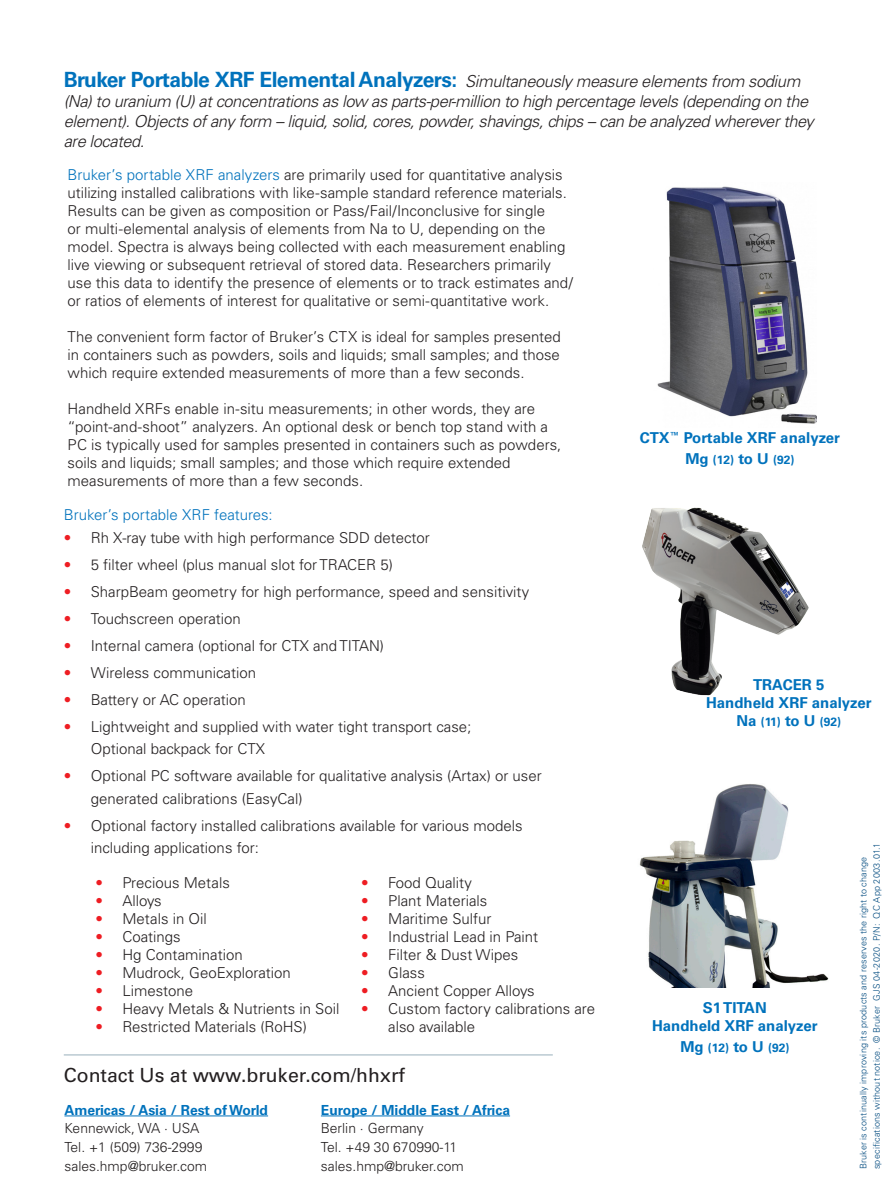
<style>
.page{position:relative;width:893px;height:1188px;background:#fff}
.page>*{position:absolute;margin:0;border:0;box-sizing:border-box;transform-origin:0 0}
.t1{font:19.5px "Univers";color:#231f20}
.t2{font:italic 300 16.5px/19.8px "Univers";color:#231f20}
.t3{font:300 15px/18px "Univers";color:#231f20}
.t4{font:700 15px/18px "Univers";color:#0072bc;text-align:center}
.t5{font:300 15px "Univers";color:#0072bc}
.t6{font:300 13.8px "Univers";color:#231f20}
.t7{font:700 13.8px "Univers";color:#0072bc}
.t8{font:700 12px "Univers";color:#0072bc}
.t9{font:300 9px/13.5px "Univers";letter-spacing:.02em;color:#004a7f}
.s1{font-weight:700;font-style:normal;font-size:21px;color:#0072bc}
.s2{color:#0072bc}
.s3{color:#ee1d23}
.s4{font-size:15px}
</style>
<div class="page">
<img style="left:657px;top:186px;width:159px;height:238px">
<hr style="left:64px;top:1116px;width:204px;height:1px;background:#0072bc">
<hr style="left:321px;top:1116px;width:189px;height:1px;background:#0072bc">
<hr style="left:64px;top:1054px;width:489px;height:2px;background:#bacad2">
<img style="left:642px;top:507px;width:167px;height:189px">
<img style="left:639px;top:784px;width:190px;height:204px">
<p class="t2" style="left:64px;top:72px;width:756px"><span class="s1">B ru ke r Po rta b l e X R F E l e m e n ta l A n a l yze rs :</span> Simultaneouslymeasure elementsfrom sodium (Na)to uranium (U)atconcentrationsaslow asparts-per-million to high percentage levels(depending on the element).Objectsofanyform –liquid,solid,cores,powder,shavings,chips–can be analyzed whereverthey are located.</p>
<p class="t3" style="left:68px;top:166px;width:507px"><span class="s2">Bruker’s portable XRF analyzers</span> are primarily used for quantitative analysis utilizing installed calibrations with like-sample standard reference materials.<br>Results can be given as composition or Pass/Fail/Inconclusive for single<br>or multi-elemental analysis of elements from Na to U, depending on the model. Spectra is always being collected with each measurement enabling live viewing or subsequent retrieval of stored data. Researchers primarily use this data to identify the presence of elements or to track estimates and/ or ratios of elements of interest for qualitative or semi-quantitative work.</p>
<p class="t3" style="left:68px;top:328px;width:495px;text-align:justify">The convenient form factor of Bruker’s CTX is ideal for samples presented in containers such as powders, soils and liquids; small samples; and those which require extended measurements of more than a few seconds.</p>
<p class="t3" style="left:68px;top:400px;width:495px">Handheld XRFs enable in-situ measurements; in other words, they are “point-and-shoot” analyzers. An optional desk or bench top stand with a PC is typically used for samples presented in containers such as powders, soils and liquids; small samples; and those which require extended measurements of more than a few seconds.</p>
<p class="t5" style="left:64px;top:506px;width:210px">Bruker’s portable XRF features:</p>
<p class="t3" style="left:64px;top:528px;width:368px"><span class="s3">•</span> Rh X-ray tube with high performance SDD detector</p>
<p class="t3" style="left:64px;top:555px;width:331px"><span class="s3">•</span> 5 filter wheel (plus manual slot for TRACER 5)</p>
<p class="t3" style="left:64px;top:582px;width:467px"><span class="s3">•</span> SharpBeam geometry for high performance, speed and sensitivity</p>
<p class="t3" style="left:64px;top:609px;width:179px"><span class="s3">•</span> Touchscreen operation</p>
<p class="t3" style="left:64px;top:636px;width:322px"><span class="s3">•</span> Internal camera (optional for CTX and TITAN)</p>
<p class="t3" style="left:64px;top:663px;width:194px"><span class="s3">•</span> Wireless communication</p>
<p class="t3" style="left:64px;top:690px;width:184px"><span class="s3">•</span> Battery or AC operation</p>
<p class="t3" style="left:91px;top:715px;width:382px;line-height:22.5px;text-indent:-27px"><span class="s3">•</span> Lightweight and supplied with water tight transport case;<br>Optional backpack for CTX</p>
<p class="t3" style="left:91px;top:765px;width:452px;line-height:22.5px;text-indent:-27px"><span class="s3">•</span> Optional PC software available for qualitative analysis (Artax) or user generated calibrations (EasyCal)</p>
<p class="t3" style="left:91px;top:814px;width:433px;line-height:22.5px;text-indent:-27px"><span class="s3">•</span> Optional factory installed calibrations available for various models including applications for:</p>
<p class="t3" style="left:95px;top:873px;width:136px"><span class="s3">•</span> Precious Metals</p>
<p class="t3" style="left:95px;top:891px;width:68px"><span class="s3">•</span> Alloys</p>
<p class="t3" style="left:95px;top:909px;width:113px"><span class="s3">•</span> Metals in Oil</p>
<p class="t3" style="left:95px;top:927px;width:87px"><span class="s3">•</span> Coatings</p>
<p class="t3" style="left:95px;top:945px;width:149px"><span class="s3">•</span> Hg Contamination</p>
<p class="t3" style="left:95px;top:963px;width:197px"><span class="s3">•</span> Mudrock, GeoExploration</p>
<p class="t3" style="left:95px;top:981px;width:99px"><span class="s3">•</span> Limestone</p>
<p class="t3" style="left:95px;top:999px;width:245px"><span class="s3">•</span> Heavy Metals &amp; Nutrients in Soil</p>
<p class="t3" style="left:95px;top:1017px;width:213px"><span class="s3">•</span> Restricted Materials (RoHS)</p>
<p class="t3" style="left:361px;top:873px;width:112px"><span class="s3">•</span> Food Quality</p>
<p class="t3" style="left:361px;top:891px;width:128px"><span class="s3">•</span> Plant Materials</p>
<p class="t3" style="left:361px;top:909px;width:132px"><span class="s3">•</span> Maritime Sulfur</p>
<p class="t3" style="left:361px;top:927px;width:179px"><span class="s3">•</span> Industrial Lead in Paint</p>
<p class="t3" style="left:361px;top:945px;width:159px"><span class="s3">•</span> Filter &amp; Dust Wipes</p>
<p class="t3" style="left:361px;top:963px;width:65px"><span class="s3">•</span> Glass</p>
<p class="t3" style="left:361px;top:981px;width:175px"><span class="s3">•</span> Ancient Copper Alloys</p>
<p class="t3" style="left:388px;top:999px;width:208px;text-indent:-27px"><span class="s3">•</span> Custom factory calibrations are also available</p>
<p class="t1" style="left:64px;top:1063px;width:343px">Contact Us at www.bruker.com/hhxrf</p>
<p class="t7" style="left:64px;top:1102px;width:205px">Americas / Asia / Rest of World</p>
<p class="t7" style="left:321px;top:1102px;width:191px">Europe / Middle East / Africa</p>
<p class="t6" style="left:64px;top:1120px;width:136px">Kennewick, WA · USA</p>
<p class="t6" style="left:64px;top:1139px;width:139px">Tel. +1 (509) 736-2999</p>
<p class="t6" style="left:64px;top:1158px;width:144px">sales.hmp@bruker.com</p>
<p class="t6" style="left:321px;top:1120px;width:104px">Berlin · Germany</p>
<p class="t6" style="left:321px;top:1139px;width:138px">Tel. +49 30 670990-11</p>
<p class="t6" style="left:321px;top:1158px;width:144px">sales.hmp@bruker.com</p>
<p class="t4" style="left:640px;top:429px;width:202px">CTX<sup>™</sup> Portable XRF analyzer</p>
<p class="t8" style="left:685px;top:453px;width:111px"><span class="s4">Mg</span> (12) <span class="s4">to U</span> (92)</p>
<p class="t4" style="left:706px;top:676px;width:167px">TRACER 5<br>Handheld XRF analyzer</p>
<p class="t8" style="left:736px;top:715px;width:106px"><span class="s4">Na</span> (11) <span class="s4">to U</span> (92)</p>
<p class="t4" style="left:652px;top:999px;width:167px">S1 TITAN<br>Handheld XRF analyzer</p>
<p class="t8" style="left:680px;top:1041px;width:111px"><span class="s4">Mg</span> (12) <span class="s4">to U</span> (92)</p>
<p class="t9" style="left:856px;top:1169px;width:328px;rotate:-90deg">Bruker is continually improving its products and reserves the right to change specifications without notice. © Bruker GJS 04-2020. P/N: QC App 2003.01.1</p>
</div>
